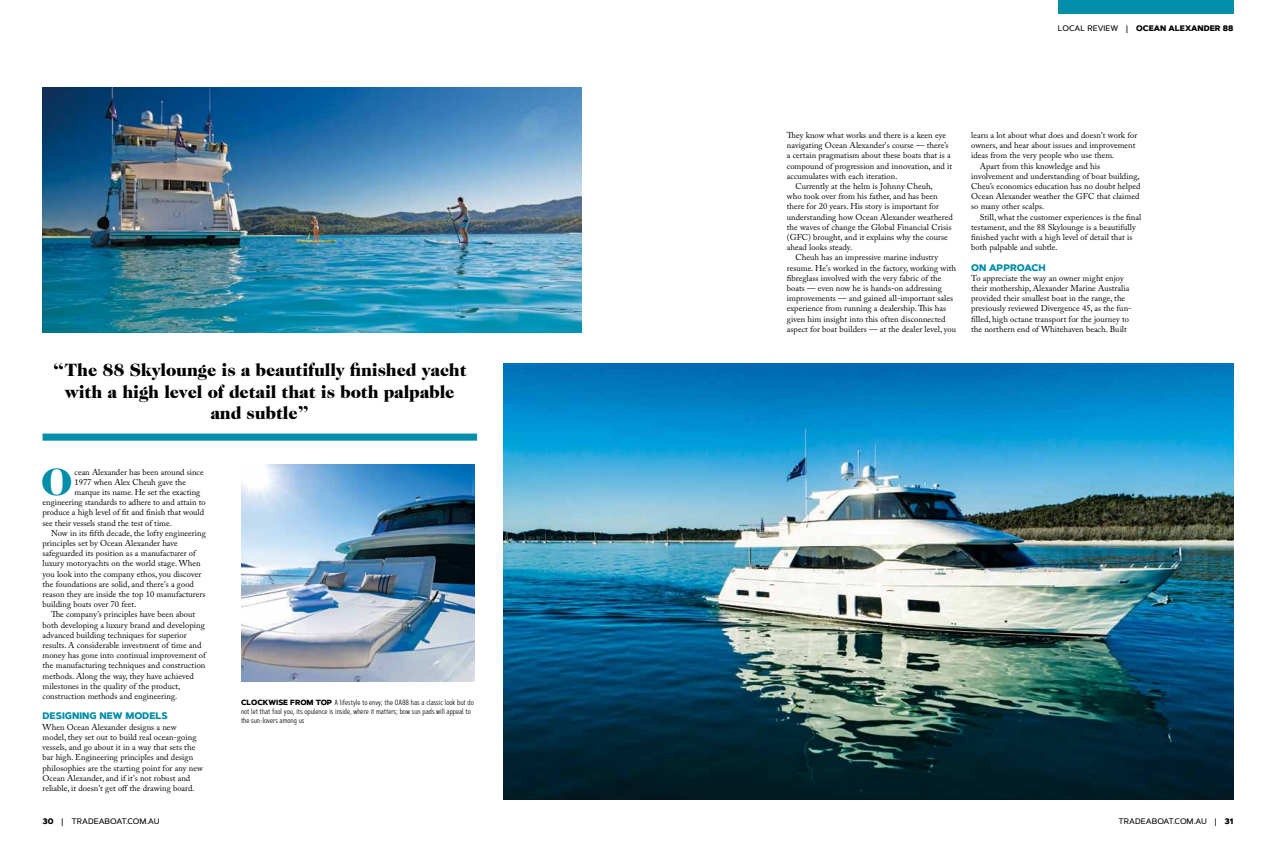
<style>
.page{position:relative;width:1276px;height:842px;background:#fff}
.page>*{position:absolute;margin:0;border:0;box-sizing:border-box;transform-origin:0 0}
.t1{font:900 38.5px "Caslon 224 Std";color:#008ea9}
.t2{font:900 18px/21.6px "Caslon 224 Std";letter-spacing:-.01em;color:#000;text-align:center}
.t3{font:800 9.5px "Artegra Sans";color:#008ea9}
.t4{font:8.5px/10.2px "Adobe Caslon Pro";letter-spacing:.005em;color:#000}
.t5{font:500 8px "Artegra Sans";color:#000}
.t6{font:800 8px "Artegra Sans";color:#000}
.t7{font:300 7.5px/9px "Artegra Sans Condensed";color:#000}
.s1{font-family:"Artegra Sans";font-weight:800}
.s2{font-weight:500}
.s3{font-weight:800}
</style>
<div class="page">
<div style="left:1057px;top:0;width:176px;height:14px;background:#008ea9"></div>
<div style="left:43px;top:434px;width:434px;height:7px;background:#008ea9"></div>
<img style="left:503px;top:363px;width:730px;height:436px">
<img style="left:43px;top:87px;width:538px;height:245px">
<img style="left:241px;top:464px;width:234px;height:217px">
<h2 class="t2" style="left:53px;top:359px;width:415px">“The 88 Skylounge is a beautifully finished yacht with a high level of detail that is both palpable and subtle”</h2>
<h1 class="t1" style="left:41px;top:459px;width:33px">O</h1>
<p class="t4" style="left:75px;top:467px;width:131px">cean Alexander has been around since</p>
<p class="t4" style="left:75px;top:477px;width:113px">1977 when Alex Cheuh gave the</p>
<p class="t4" style="left:75px;top:487px;width:127px">marque its name. He set the exacting</p>
<p class="t4" style="left:43px;top:497px;width:165px">engineering standards to adhere to and attain to</p>
<p class="t4" style="left:43px;top:507px;width:163px">produce a high level of fit and finish that would</p>
<p class="t4" style="left:43px;top:518px;width:131px">see their vessels stand the test of time.</p>
<p class="t4" style="left:51px;top:528px;width:156px">Now in its fifth decade, the lofty engineering</p>
<p class="t4" style="left:43px;top:538px;width:137px">principles set by Ocean Alexander have</p>
<p class="t4" style="left:43px;top:548px;width:155px">safeguarded its position as a manufacturer of</p>
<p class="t4" style="left:43px;top:558px;width:160px">luxury motoryachts on the world stage. When</p>
<p class="t4" style="left:43px;top:569px;width:160px">you look into the company ethos, you discover</p>
<p class="t4" style="left:43px;top:579px;width:153px">the foundations are solid, and there's a good</p>
<p class="t4" style="left:43px;top:589px;width:164px">reason they are inside the top 10 manufacturers</p>
<p class="t4" style="left:43px;top:599px;width:95px">building boats over 70 feet.</p>
<p class="t4" style="left:51px;top:609px;width:146px">The company’s principles have been about</p>
<p class="t4" style="left:43px;top:620px;width:164px">both developing a luxury brand and developing</p>
<p class="t4" style="left:43px;top:630px;width:146px">advanced building techniques for superior</p>
<p class="t4" style="left:43px;top:640px;width:160px">results. A considerable investment of time and</p>
<p class="t4" style="left:43px;top:650px;width:165px">money has gone into continual improvement of</p>
<p class="t4" style="left:43px;top:660px;width:164px">the manufacturing techniques and construction</p>
<p class="t4" style="left:43px;top:671px;width:153px">methods. Along the way, they have achieved</p>
<p class="t4" style="left:43px;top:681px;width:139px">milestones in the quality of the product,</p>
<p class="t4" style="left:43px;top:691px;width:136px">construction methods and engineering.</p>
<p class="t3" style="left:43px;top:709px;width:127px">DESIGNING NEW MODELS</p>
<p class="t4" style="left:43px;top:722px;width:162px">When Ocean Alexander designs a new<br>model, they set out to build real ocean-going vessels, and go about it in a way that sets the bar high. Engineering principles and design philosophies are the starting point for any new Ocean Alexander, and if it's not robust and reliable, it doesn't get off the drawing board.</p>
<p class="t7" style="left:241px;top:697px;width:234px"><span class="s1">CLOCKWISE FROM TOP</span> A lifestyle to envy; the OA88 has a classic look but do not let that fool you, its opulence is inside, where it matters; bow sun pads will appeal to the sun-lovers among us</p>
<p class="t6" style="left:1058px;top:22px;width:177px"><span class="s2">LOCAL REVIEW |</span> OCEAN ALEXANDER 88</p>
<p class="t4" style="left:787px;top:130px;width:161px">They know what works and there is a keen eye</p>
<p class="t4" style="left:787px;top:140px;width:163px">navigating Ocean Alexander's course — there’s</p>
<p class="t4" style="left:787px;top:150px;width:165px">a certain pragmatism about these boats that is a</p>
<p class="t4" style="left:787px;top:161px;width:167px">compound of progression and innovation, and it</p>
<p class="t4" style="left:787px;top:171px;width:112px">accumulates with each iteration.</p>
<p class="t4" style="left:795px;top:181px;width:139px">Currently at the helm is Johnny Cheuh,</p>
<p class="t4" style="left:787px;top:191px;width:152px">who took over from his father, and has been</p>
<p class="t4" style="left:787px;top:201px;width:154px">there for 20 years. His story is important for</p>
<p class="t4" style="left:787px;top:212px;width:168px">understanding how Ocean Alexander weathered</p>
<p class="t4" style="left:787px;top:222px;width:166px">the waves of change the Global Financial Crisis</p>
<p class="t4" style="left:787px;top:232px;width:162px">(GFC) brought, and it explains why the course</p>
<p class="t4" style="left:787px;top:242px;width:67px">ahead looks steady.</p>
<p class="t4" style="left:795px;top:252px;width:144px">Cheuh has an impressive marine industry</p>
<p class="t4" style="left:787px;top:263px;width:171px">resume. He's worked in the factory, working with</p>
<p class="t4" style="left:787px;top:273px;width:156px">fibreglass involved with the very fabric of the</p>
<p class="t4" style="left:787px;top:283px;width:156px">boats — even now he is hands-on addressing</p>
<p class="t4" style="left:787px;top:293px;width:168px">improvements — and gained all-important sales</p>
<p class="t4" style="left:787px;top:303px;width:161px">experience from running a dealership. This has</p>
<p class="t4" style="left:787px;top:314px;width:160px">given him insight into this often disconnected</p>
<p class="t4" style="left:787px;top:324px;width:171px">aspect for boat builders — at the dealer level, you</p>
<p class="t4" style="left:971px;top:130px;width:168px">learn a lot about what does and doesn't work for</p>
<p class="t4" style="left:971px;top:140px;width:166px">owners, and hear about issues and improvement</p>
<p class="t4" style="left:971px;top:150px;width:145px">ideas from the very people who use them.</p>
<p class="t4" style="left:979px;top:161px;width:122px">Apart from this knowledge and his</p>
<p class="t4" style="left:971px;top:171px;width:170px">involvement and understanding of boat building,</p>
<p class="t4" style="left:971px;top:181px;width:171px">Cheu’s economics education has no doubt helped</p>
<p class="t4" style="left:971px;top:191px;width:170px">Ocean Alexander weather the GFC that claimed</p>
<p class="t4" style="left:971px;top:201px;width:75px">so many other scalps.</p>
<p class="t4" style="left:979px;top:212px;width:163px">Still, what the customer experiences is the final</p>
<p class="t4" style="left:971px;top:222px;width:166px">testament, and the 88 Skylounge is a beautifully</p>
<p class="t4" style="left:971px;top:232px;width:163px">finished yacht with a high level of detail that is</p>
<p class="t4" style="left:971px;top:242px;width:88px">both palpable and subtle.</p>
<p class="t3" style="left:971px;top:260px;width:76px">ON APPROACH</p>
<p class="t4" style="left:971px;top:273px;width:162px">To appreciate the way an owner might enjoy their mothership, Alexander Marine Australia provided their smallest boat in the range, the previously reviewed Divergence 45, as the fun&shy;filled, high octane transport for the journey to the northern end of Whitehaven beach. Built</p>
<p class="t5" style="left:43px;top:815px;width:119px"><span class="s3">30</span> | TRADEABOAT.COM.AU</p>
<p class="t5" style="left:1118px;top:815px;width:116px">TRADEABOAT.COM.AU | <span class="s3">31</span></p>
</div>
